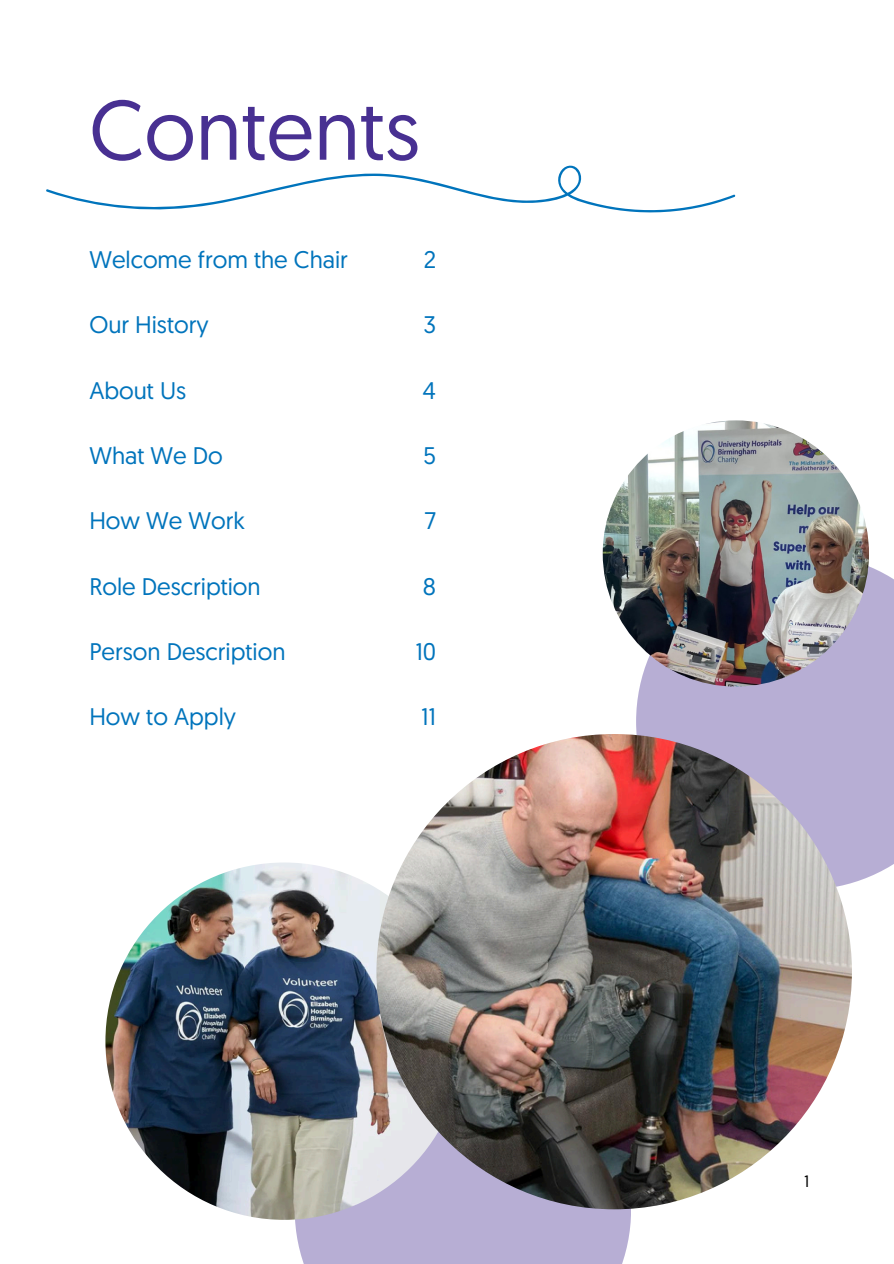
<style>
.page{position:relative;width:894px;height:1264px;background:#fff}
.page>*{position:absolute;margin:0;border:0;box-sizing:border-box;transform-origin:0 0}
.t1{font:84px "Geomanist";color:#483092}
.t2{font:24px "Geomanist";color:#0074bc}
.t3{font:16.5px "Geomanist";color:#000}
</style>
<div class="page">
<div style="left:294px;top:1041px;width:337px;height:222px;background:#b7aed4"></div>
<img style="left:105px;top:862px;width:358px;height:357px;border-radius:50%">
<div style="left:636px;top:553px;width:257px;height:336px;background:#b7aed4"></div>
<img style="left:376px;top:734px;width:475px;height:475px;border-radius:50%">
<svg style="left:46px;top:165px;width:689px;height:48px"></svg>
<img style="left:602px;top:420px;width:266px;height:266px;border-radius:50%">
<p class="t1" style="left:89px;top:97px;width:332px">Contents</p>
<h1 class="t2" style="left:89px;top:250px;width:260px">Welcome from the Chair</h1>
<p class="t2" style="left:424px;top:250px;width:14px">2</p>
<p class="t2" style="left:89px;top:315px;width:121px">Our History</p>
<p class="t2" style="left:423px;top:315px;width:14px">3</p>
<p class="t2" style="left:89px;top:381px;width:98px">About Us</p>
<p class="t2" style="left:422px;top:381px;width:15px">4</p>
<p class="t2" style="left:89px;top:446px;width:135px">What We Do</p>
<p class="t2" style="left:423px;top:446px;width:14px">5</p>
<p class="t2" style="left:89px;top:511px;width:157px">How We Work</p>
<p class="t2" style="left:424px;top:511px;width:13px">7</p>
<p class="t2" style="left:89px;top:576px;width:173px">Role Description</p>
<p class="t2" style="left:423px;top:576px;width:15px">8</p>
<p class="t2" style="left:89px;top:642px;width:198px">Person Description</p>
<p class="t2" style="left:415px;top:642px;width:22px">10</p>
<p class="t2" style="left:89px;top:707px;width:148px">How to Apply</p>
<p class="t2" style="left:421px;top:707px;width:16px">11</p>
<p class="t3" style="left:804px;top:1174px;width:7px">1</p>
</div>
